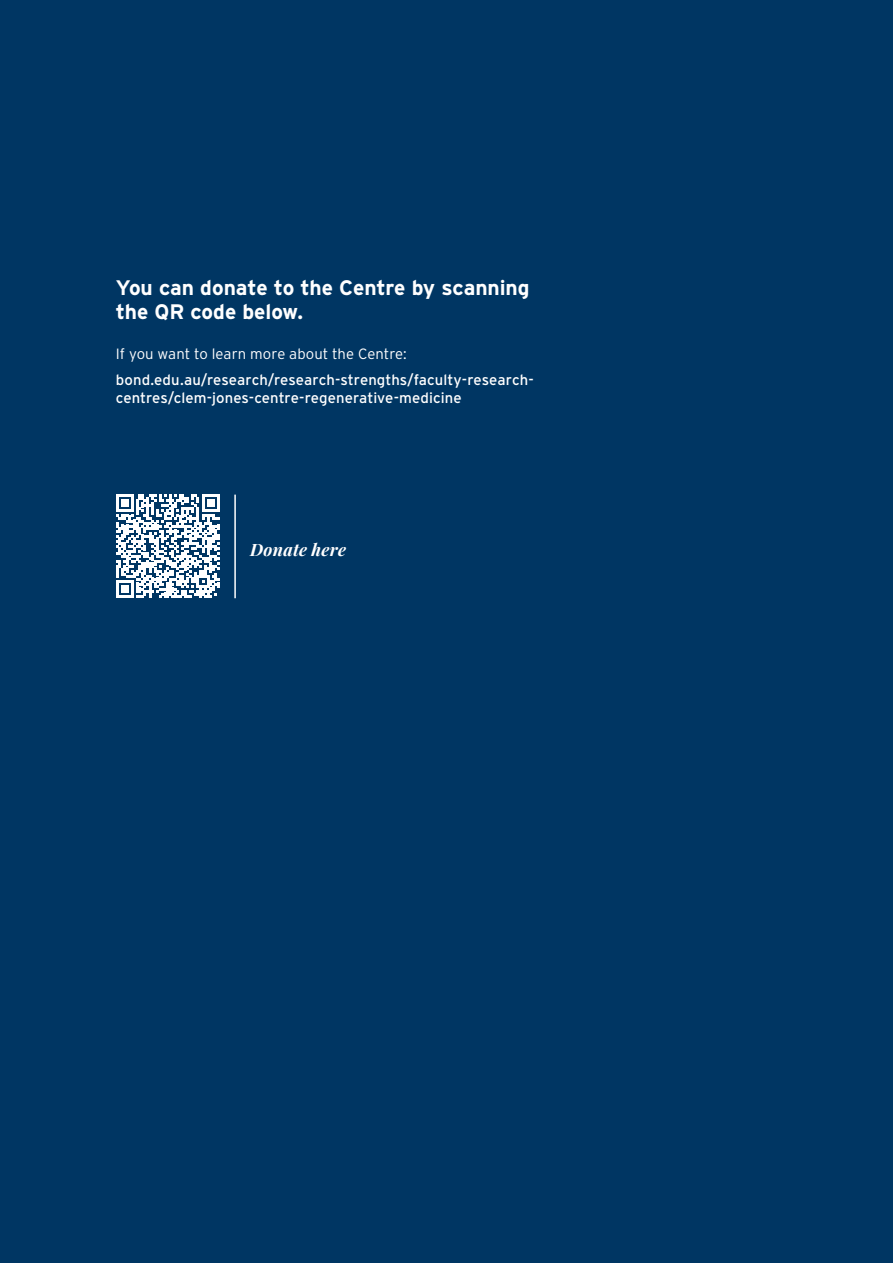
<style>
.page{position:relative;width:893px;height:1263px;background:#003663}
.page>*{position:absolute;margin:0;border:0;box-sizing:border-box;transform-origin:0 0}
.t1{font:700 21px/24px "Interstate";letter-spacing:-.005em;color:#fff}
.t2{font:italic 17.1px "Playfair Display";letter-spacing:.02em;color:#fff}
.t3{font:14.85px/18px "Interstate";letter-spacing:.005em;color:#fff}
.t4{font:300 14.85px "Interstate";letter-spacing:.005em;color:#fff}
</style>
<div class="page">
<hr style="left:234px;top:495px;width:2px;height:103px;background:#fff">
<svg style="left:116px;top:494px;width:103px;height:104px"></svg>
<h1 class="t1" style="left:116px;top:276px;width:415px">You can donate to the Centre by scanning the QR code below.</h1>
<p class="t4" style="left:116px;top:344px;width:292px">If you want to learn more about the Centre:</p>
<p class="t3" style="left:116px;top:371px;width:419px">bond.edu.au/research/research-strengths/faculty-research&shy;centres/clem-jones-centre-regenerative-medicine</p>
<p class="t2" style="left:250px;top:536px;width:98px">Donate here</p>
</div>
